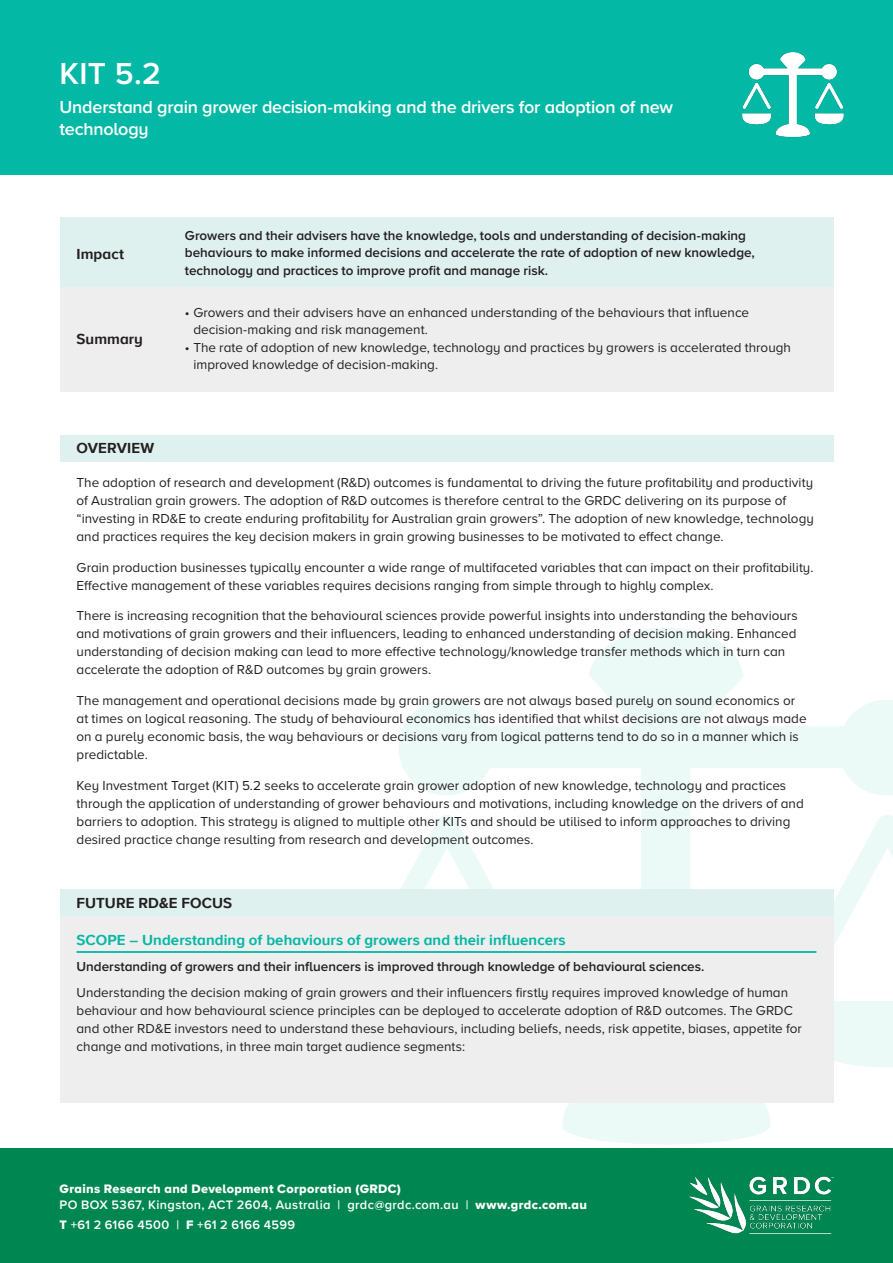
<style>
.page{position:relative;width:893px;height:1263px;background:#fff}
.page>*{position:absolute;margin:0;border:0;box-sizing:border-box;transform-origin:0 0}
.Banner_heading_1{font:600 31.5px "Proxima Nova A";color:#fff}
.Banner_body_text{font:600 18px/21.6px "Proxima Nova A";letter-spacing:-.015em;color:#fff}
.Text_heading_1_-_col{font:700 15px "Proxima Nova AW01";letter-spacing:.005em;color:#03b8a4}
.Text_heading_1{font:700 15px "Proxima Nova AW01";letter-spacing:.005em;color:#231f20}
.Body_text{font:13.5px/18px "Proxima Nova A";color:#231f20}
.Text_heading_2{font:600 13.5px/17.2px "Proxima Nova A";color:#231f20}
.Body_text-2{font:600 13.5px "Proxima Nova A";color:#231f20}
.t1{font:600 12.75px "Proxima Nova A";letter-spacing:.03em;color:#fff}
.t2{font:12.75px "Proxima Nova A Extrabld";letter-spacing:.025em;color:#fff}
.s1{font-family:"Proxima Nova A Extrabld";font-weight:400}
</style>
<div class="page">
<img style="left:327px;top:628px;width:566px;height:521px">
<div style="left:60px;top:435px;width:773px;height:26px;background:#dff1ee"></div>
<div style="left:0;top:0;width:893px;height:174px;background:#03b8a4"></div>
<img style="left:742px;top:52px;width:102px;height:85px">
<div style="left:60px;top:218px;width:773px;height:69px;background:#dff1ee"></div>
<div style="left:60px;top:287px;width:773px;height:104px;background:#eeeeef"></div>
<div style="left:0;top:1149px;width:893px;height:114px;background:#008751"></div>
<img style="left:689px;top:1176px;width:145px;height:58px">
<div style="left:60px;top:890px;width:773px;height:213px;background:#eeeeef"></div>
<div style="left:60px;top:890px;width:773px;height:26px;background:#dff1ee"></div>
<hr style="left:77px;top:951px;width:739px;height:2px;background:#03b8a4">
<p class="Banner_heading_1" style="left:60px;top:50px;width:103px">KIT 5.2</p>
<p class="Banner_body_text" style="left:60px;top:96px;width:615px">Understand grain grower decision-making and the drivers for adoption of new technology</p>
<p class="Text_heading_1" style="left:77px;top:245px;width:49px">Impact</p>
<p class="Text_heading_1" style="left:77px;top:331px;width:68px">Summary</p>
<p class="Text_heading_2" style="left:185px;top:227px;width:571px">Growers and their advisers have the knowledge, tools and understanding of decision-making behaviours to make informed decisions and accelerate the rate of adoption of new knowledge, technology and practices to improve profit and manage risk.</p>
<p class="Body_text" style="left:193px;top:303px;width:557px;line-height:17.2px;text-indent:-9px">• Growers and their advisers have an enhanced understanding of the behaviours that influence decision-making and risk management.</p>
<p class="Body_text" style="left:193px;top:338px;width:599px;line-height:17.2px;text-indent:-9px">• The rate of adoption of new knowledge, technology and practices by growers is accelerated through improved knowledge of decision-making.</p>
<p class="Text_heading_1" style="left:77px;top:440px;width:79px">OVERVIEW</p>
<p class="Body_text" style="left:77px;top:473px;width:739px">The adoption of research and development (R&amp;D) outcomes is fundamental to driving the future profitability and productivity of Australian grain growers. The adoption of R&amp;D outcomes is therefore central to the GRDC delivering on its purpose of “investing in RD&amp;E to create enduring profitability for Australian grain growers”. The adoption of new knowledge, technology and practices requires the key decision makers in grain growing businesses to be motivated to effect change.</p>
<p class="Body_text" style="left:77px;top:558px;width:738px">Grain production businesses typically encounter a wide range of multifaceted variables that can impact on their profitability.<br>Effective management of these variables requires decisions ranging from simple through to highly complex.</p>
<p class="Body_text" style="left:77px;top:606px;width:723px">There is increasing recognition that the behavioural sciences provide powerful insights into understanding the behaviours and motivations of grain growers and their influencers, leading to enhanced understanding of decision making. Enhanced understanding of decision making can lead to more effective technology/knowledge transfer methods which in turn can accelerate the adoption of R&amp;D outcomes by grain growers.</p>
<p class="Body_text" style="left:77px;top:691px;width:731px">The management and operational decisions made by grain growers are not always based purely on sound economics or at times on logical reasoning. The study of behavioural economics has identified that whilst decisions are not always made on a purely economic basis, the way behaviours or decisions vary from logical patterns tend to do so in a manner which is predictable.</p>
<p class="Body_text" style="left:77px;top:776px;width:729px">Key Investment Target (KIT) 5.2 seeks to accelerate grain grower adoption of new knowledge, technology and practices through the application of understanding of grower behaviours and motivations, including knowledge on the drivers of and barriers to adoption. This strategy is aligned to multiple other KITs and should be utilised to inform approaches to driving desired practice change resulting from research and development outcomes.</p>
<p class="Text_heading_1" style="left:77px;top:894px;width:157px">FUTURE RD&amp;E FOCUS</p>
<p class="Text_heading_1_-_col" style="left:77px;top:932px;width:491px">SCOPE – Understanding of behaviours of growers and their influencers</p>
<p class="Body_text" style="left:77px;top:982px;width:727px">Understanding the decision making of grain growers and their influencers firstly requires improved knowledge of human behaviour and how behavioural science principles can be deployed to accelerate adoption of R&amp;D outcomes. The GRDC and other RD&amp;E investors need to understand these behaviours, including beliefs, needs, risk appetite, biases, appetite for change and motivations, in three main target audience segments:</p>
<p class="Body_text-2" style="left:77px;top:957px;width:629px">Understanding of growers and their influencers is improved through knowledge of behavioural sciences.</p>
<p class="t2" style="left:60px;top:1179px;width:343px">Grains Research and Development Corporation (GRDC)</p>
<p class="t1" style="left:60px;top:1195px;width:529px">PO BOX 5367, Kingston, ACT 2604, Australia | grdc@grdc.com.au | <span class="s1">www.grdc.com.au</span></p>
<p class="t1" style="left:60px;top:1215px;width:237px"><span class="s1">T</span> +61 2 6166 4500 | <span class="s1">F</span> +61 2 6166 4599</p>
</div>
